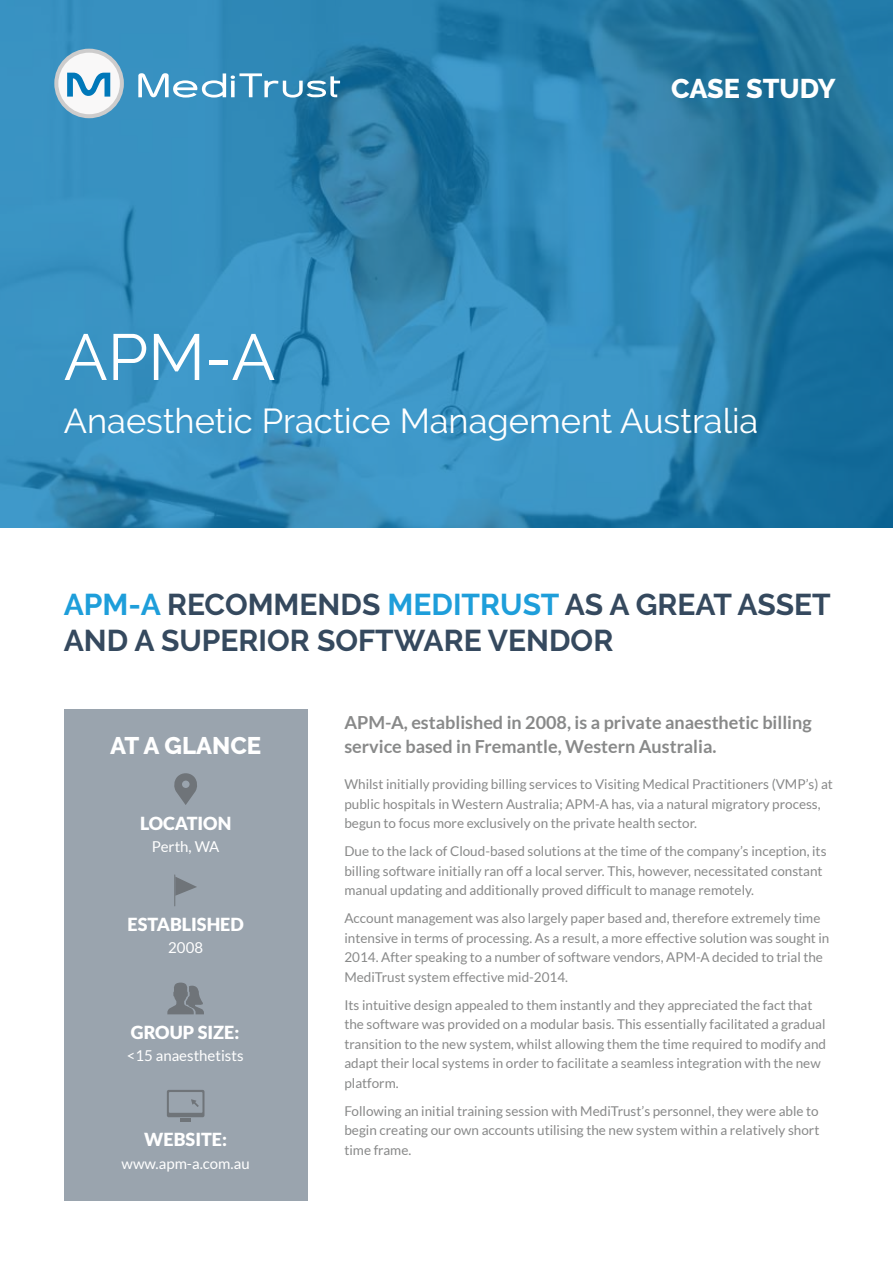
<style>
.page{position:relative;width:893px;height:1263px;background:#fff}
.page>*{position:absolute;margin:0;border:0;box-sizing:border-box;transform-origin:0 0}
.t1{font:64.95px "Raleway";color:#fff}
.t2{font:34.5px "Raleway";color:#fff}
.t3{font:700 30px/36px "Raleway";color:#35495e}
.t4{font:800 27px "Raleway";letter-spacing:-.005em;color:#fff}
.t5{font:800 24px "Raleway";color:#fff}
.t6{font:700 18px/24px "Lato";color:#888989}
.t7{font:900 18px "Lato";color:#fff}
.t8{font:15px "Lato";color:#fff}
.t9{font:13.5px/19.5px "Lato";color:#888989}
.s1{color:#1e9eda}
</style>
<div class="page">
<svg style="left:0;top:0;width:893px;height:527px;background:#2f86b3"></svg>
<div style="left:54px;top:49px;width:70px;height:69px;background:#cdcccc;border-radius:50%"></div>
<div style="left:58px;top:53px;width:62px;height:61px;background:#f9f8f8;border-radius:50%"></div>
<svg style="left:138px;top:73px;width:202px;height:25px"></svg>
<svg style="left:67px;top:73px;width:43px;height:24px"></svg>
<div style="left:64px;top:709px;width:244px;height:491px;background:#9aa4ae"></div>
<svg style="left:174px;top:773px;width:23px;height:32px"></svg>
<svg style="left:175px;top:876px;width:22px;height:20px"></svg>
<hr style="left:174px;top:874px;width:1px;height:32px;background:#444">
<svg style="left:167px;top:982px;width:37px;height:32px"></svg>
<svg style="left:167px;top:1090px;width:37px;height:31px"></svg>
<h3 class="t4" style="left:671px;top:73px;width:166px">CASE STUDY</h3>
<h1 class="t1" style="left:64px;top:319px;width:213px">APM-A</h1>
<h2 class="t2" style="left:64px;top:400px;width:696px">Anaesthetic Practice Management Australia</h2>
<h3 class="t3" style="left:64px;top:587px;width:769px"><span class="s1">APM-A</span> RECOMMENDS <span class="s1">MEDITRUST</span> AS A GREAT ASSET<br>AND A SUPERIOR SOFTWARE VENDOR</h3>
<h3 class="t5" style="left:110px;top:732px;width:153px">AT A GLANCE</h3>
<h3 class="t7" style="left:140px;top:812px;width:93px">LOCATION</h3>
<p class="t8" style="left:152px;top:838px;width:69px">Perth, WA</p>
<h3 class="t7" style="left:127px;top:914px;width:118px">ESTABLISHED</h3>
<p class="t8" style="left:168px;top:939px;width:36px">2008</p>
<h3 class="t7" style="left:131px;top:1022px;width:110px">GROUP SIZE:</h3>
<p class="t8" style="left:127px;top:1047px;width:118px">&lt;15 anaesthetists</p>
<h3 class="t7" style="left:144px;top:1129px;width:84px">WEBSITE:</h3>
<p class="t8" style="left:122px;top:1155px;width:130px">www.apm-a.com.au</p>
<h3 class="t6" style="left:344px;top:710px;width:469px">APM-A, established in 2008, is a private anaesthetic billing service based in Fremantle, Western Australia.</h3>
<p class="t9" style="left:344px;top:775px;width:490px">Whilst initially providing billing services to Visiting Medical Practitioners (VMP’s) at public hospitals in Western Australia; APM-A has, via a natural migratory process, begun to focus more exclusively on the private health sector.</p>
<p class="t9" style="left:344px;top:842px;width:484px">Due to the lack of Cloud-based solutions at the time of the company’s inception, its billing software initially ran off a local server. This, however, necessitated constant manual updating and additionally proved difficult to manage remotely.</p>
<p class="t9" style="left:344px;top:909px;width:486px">Account management was also largely paper based and, therefore extremely time intensive in terms of processing. As a result, a more effective solution was sought in 2014. After speaking to a number of software vendors, APM-A decided to trial the MediTrust system effective mid-2014.</p>
<p class="t9" style="left:344px;top:995px;width:483px">Its intuitive design appealed to them instantly and they appreciated the fact that the software was provided on a modular basis. This essentially facilitated a gradual transition to the new system, whilst allowing them the time required to modify and adapt their local systems in order to facilitate a seamless integration with the new platform.</p>
<p class="t9" style="left:344px;top:1101px;width:476px;text-align:justify">Following an initial training session with MediTrust’s personnel, they were able to begin creating our own accounts utilising the new system within a relatively short time frame.</p>
</div>
